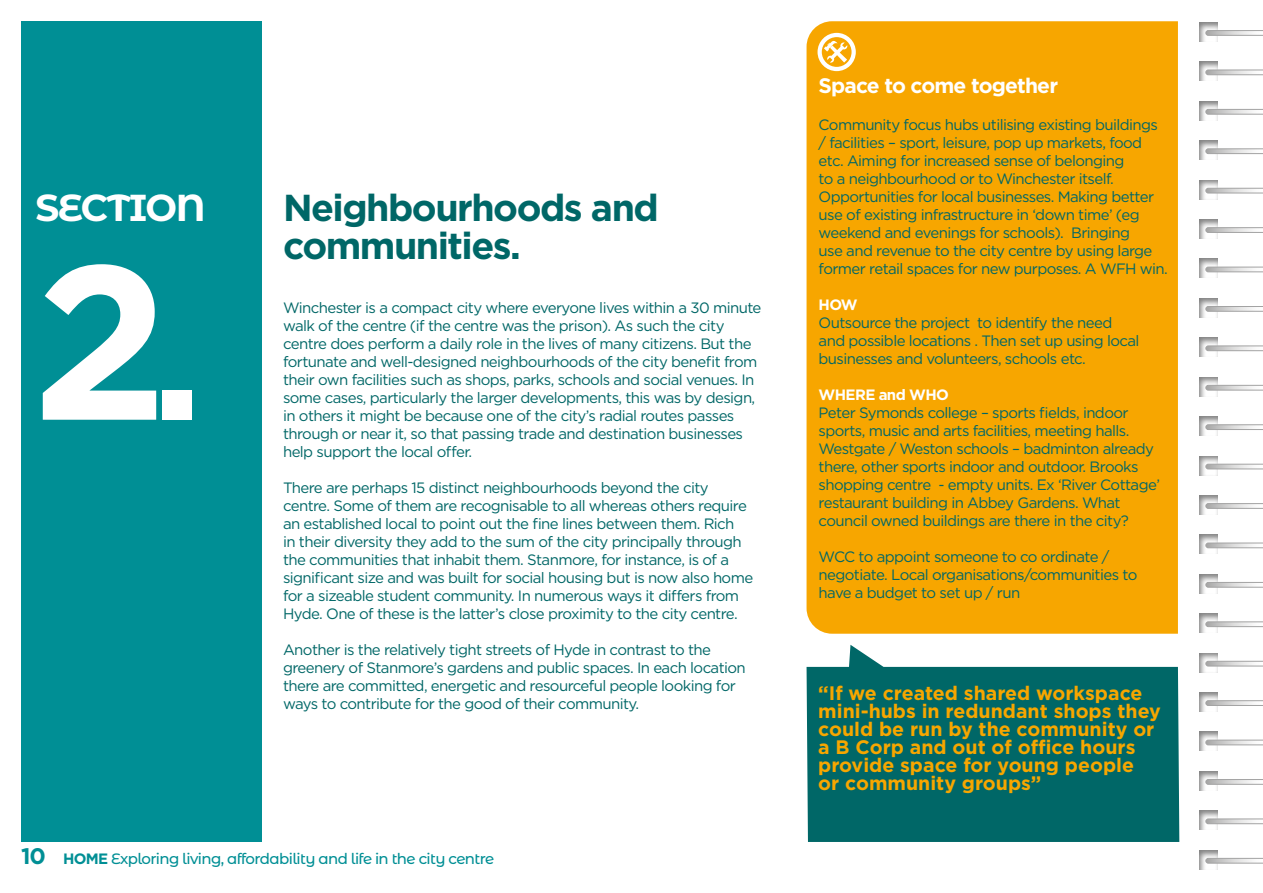
<style>
.page{position:relative;width:1263px;height:893px;background:#fff}
.page>*{position:absolute;margin:0;border:0;box-sizing:border-box;transform-origin:0 0}
.t1{font:700 219px "Gotham";color:#fff}
.t2{font:700 37.5px/37.5px "Gotham";letter-spacing:-.04em;color:#006767}
.t3{font:700 37.5px "Montserrat Alternates";letter-spacing:-.04em;color:#fff}
.t4{font:700 21px "Gotham";letter-spacing:-.04em;color:#fff}
.t5{font:700 19.5px/18px "Gotham";color:#f7a600}
.t6{font:15px/18px "Gotham";letter-spacing:-.04em;color:#006767}
.t7{font:500 15px "Montserrat Alternates";letter-spacing:-.04em;color:#008f95}
.t8{font:700 15px "Gotham";letter-spacing:-.04em;color:#fff}
.s1{font-size:184.5px}
.s2{font-family:"Gotham";font-weight:700;font-size:22.5px}
.s3{font-family:"Gotham";font-weight:700}
</style>
<div class="page">
<div style="left:21px;top:21px;width:241px;height:821px;background:#008f95"></div>
<svg style="left:806px;top:645px;width:373px;height:197px;background:#1c7777"></svg>
<div style="left:806px;top:21px;width:372px;height:613px;background:#f7a600"></div>
<svg style="left:817px;top:33px;width:39px;height:38px"></svg>
<div style="left:1186px;top:10px;width:47px;height:33px;background:#000;opacity:.5"></div>
<div style="left:1186px;top:50px;width:47px;height:33px;background:#000;opacity:.5"></div>
<div style="left:1186px;top:89px;width:47px;height:33px;background:#000;opacity:.5"></div>
<div style="left:1186px;top:128px;width:47px;height:33px;background:#000;opacity:.5"></div>
<div style="left:1186px;top:168px;width:47px;height:33px;background:#000;opacity:.5"></div>
<div style="left:1186px;top:207px;width:47px;height:33px;background:#000;opacity:.5"></div>
<div style="left:1186px;top:247px;width:47px;height:33px;background:#000;opacity:.5"></div>
<div style="left:1186px;top:286px;width:47px;height:33px;background:#000;opacity:.5"></div>
<div style="left:1186px;top:326px;width:47px;height:33px;background:#000;opacity:.5"></div>
<div style="left:1186px;top:365px;width:47px;height:33px;background:#000;opacity:.5"></div>
<div style="left:1186px;top:404px;width:47px;height:33px;background:#000;opacity:.5"></div>
<div style="left:1186px;top:444px;width:47px;height:33px;background:#000;opacity:.5"></div>
<div style="left:1186px;top:483px;width:47px;height:33px;background:#000;opacity:.5"></div>
<div style="left:1186px;top:523px;width:47px;height:33px;background:#000;opacity:.5"></div>
<div style="left:1186px;top:562px;width:47px;height:33px;background:#000;opacity:.5"></div>
<div style="left:1186px;top:601px;width:47px;height:33px;background:#000;opacity:.5"></div>
<div style="left:1186px;top:641px;width:47px;height:33px;background:#000;opacity:.5"></div>
<div style="left:1186px;top:680px;width:47px;height:33px;background:#000;opacity:.5"></div>
<div style="left:1186px;top:720px;width:47px;height:33px;background:#000;opacity:.5"></div>
<div style="left:1186px;top:759px;width:47px;height:33px;background:#000;opacity:.5"></div>
<div style="left:1186px;top:799px;width:47px;height:33px;background:#000;opacity:.5"></div>
<div style="left:1186px;top:838px;width:47px;height:33px;background:#000;opacity:.5"></div>
<svg style="left:1205px;top:30px;width:58px;height:6px"></svg>
<svg style="left:1205px;top:70px;width:58px;height:5px"></svg>
<svg style="left:1205px;top:109px;width:58px;height:6px"></svg>
<svg style="left:1205px;top:148px;width:58px;height:6px"></svg>
<svg style="left:1205px;top:188px;width:58px;height:5px"></svg>
<svg style="left:1205px;top:227px;width:58px;height:6px"></svg>
<svg style="left:1205px;top:267px;width:58px;height:5px"></svg>
<svg style="left:1205px;top:306px;width:58px;height:6px"></svg>
<svg style="left:1205px;top:346px;width:58px;height:5px"></svg>
<svg style="left:1205px;top:385px;width:58px;height:5px"></svg>
<svg style="left:1205px;top:424px;width:58px;height:6px"></svg>
<svg style="left:1205px;top:464px;width:58px;height:5px"></svg>
<svg style="left:1205px;top:503px;width:58px;height:6px"></svg>
<svg style="left:1205px;top:543px;width:58px;height:5px"></svg>
<svg style="left:1205px;top:582px;width:58px;height:6px"></svg>
<svg style="left:1205px;top:621px;width:58px;height:6px"></svg>
<svg style="left:1205px;top:661px;width:58px;height:5px"></svg>
<svg style="left:1205px;top:700px;width:58px;height:6px"></svg>
<svg style="left:1205px;top:740px;width:58px;height:5px"></svg>
<svg style="left:1205px;top:779px;width:58px;height:6px"></svg>
<svg style="left:1205px;top:819px;width:58px;height:5px"></svg>
<svg style="left:1205px;top:858px;width:58px;height:5px"></svg>
<h2 class="t3" style="left:35px;top:180px;width:172px">SECTION</h2>
<h2 class="t2" style="left:283px;top:189px;width:377px">Neighbourhoods and communities.</h2>
<h1 class="t1" style="left:32px;top:197px;width:173px">2<span class="s1">.</span></h1>
<p class="t6" style="left:283px;top:298px;width:480px">Winchester is a compact city where everyone lives within a 30 minute walk of the centre (if the centre was the prison). As such the city centre does perform a daily role in the lives of many citizens. But the fortunate and well-designed neighbourhoods of the city benefit from their own facilities such as shops, parks, schools and social venues. In some cases, particularly the larger developments, this was by design, in others it might be because one of the city’s radial routes passes through or near it, so that passing trade and destination businesses help support the local offer.</p>
<p class="t6" style="left:283px;top:478px;width:472px">There are perhaps 15 distinct neighbourhoods beyond the city centre. Some of them are recognisable to all whereas others require an established local to point out the fine lines between them. Rich<br>in their diversity they add to the sum of the city principally through the communities that inhabit them. Stanmore, for instance, is of a significant size and was built for social housing but is now also home for a sizeable student community. In numerous ways it differs from Hyde. One of these is the latter’s close proximity to the city centre.</p>
<p class="t6" style="left:283px;top:640px;width:464px">Another is the relatively tight streets of Hyde in contrast to the greenery of Stanmore’s gardens and public spaces. In each location there are committed, energetic and resourceful people looking for ways to contribute for the good of their community.</p>
<p class="t7" style="left:21px;top:848px;width:475px"><span class="s2">10</span> <span class="s3">HOME</span> Exploring living, affordability and life in the city centre</p>
<h3 class="t4" style="left:819px;top:72px;width:241px">Space to come together</h3>
<p class="t6" style="left:819px;top:115px;width:351px">Community focus hubs utilising existing buildings / facilities – sport, leisure, pop up markets, food etc. Aiming for increased sense of belonging<br>to a neighbourhood or to Winchester itself.<br>Opportunities for local businesses. Making better use of existing infrastructure in ‘down time’ (eg weekend and evenings for schools). Bringing<br>use and revenue to the city centre by using large former retail spaces for new purposes. A WFH win.</p>
<p class="t8" style="left:819px;top:294px;width:41px">HOW</p>
<p class="t6" style="left:819px;top:313px;width:322px">Outsource the project to identify the need and possible locations . Then set up using local businesses and volunteers, schools etc.</p>
<p class="t8" style="left:819px;top:384px;width:132px">WHERE and WHO</p>
<p class="t6" style="left:819px;top:403px;width:343px">Peter Symonds college – sports fields, indoor sports, music and arts facilities, meeting halls.<br>Westgate / Weston schools – badminton already there, other sports indoor and outdoor. Brooks shopping centre - empty units. Ex ‘River Cottage’ restaurant building in Abbey Gardens. What council owned buildings are there in the city?</p>
<p class="t6" style="left:819px;top:547px;width:320px">WCC to appoint someone to co ordinate / negotiate. Local organisations/communities to have a budget to set up / run</p>
<h3 class="t5" style="left:818px;top:684px;width:344px">“If we created shared workspace mini-hubs in redundant shops they could be run by the community or a B Corp and out of office hours provide space for young people<br>or community groups”</h3>
</div>
